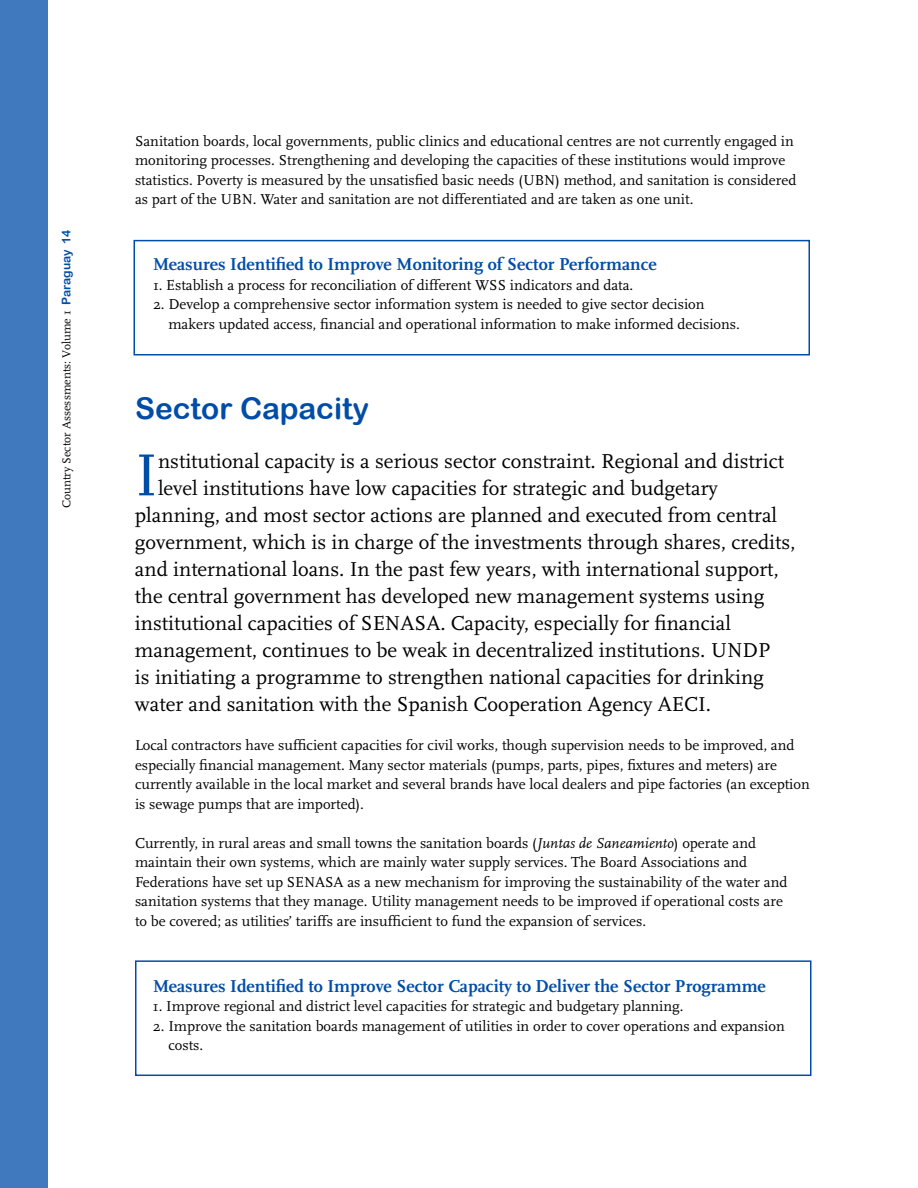
<style>
.page{position:relative;width:918px;height:1188px;background:#fff}
.page>*{position:absolute;margin:0;border:0;box-sizing:border-box;transform-origin:0 0}
.t1{font:61.95px "Scala";color:#004da8}
.t2{font:30px "Arial Rounded MT Bold";color:#004da8}
.t3{font:21px "Scala";color:#000}
.t4{font:700 18px "Scala";color:#004da8}
.t5{font:15px/19.5px "Scala";color:#000}
.t6{font:12px "Scala";color:#000}
.s1{font-family:"Arial Rounded MT Bold";color:#004da8}
.s2{font-style:italic}
</style>
<div class="page">
<div style="left:135px;top:960px;width:677px;height:116px;border:2px solid #004da8"></div>
<div style="left:0;top:0;width:48px;height:1188px;background:#4079be"></div>
<div style="left:134px;top:240px;width:676px;height:115px;border:2px solid #004da8"></div>
<p class="t6" style="left:60px;top:508px;width:280px;rotate:-90deg">Country Sector Assessments: Volume 1 <span class="s1">Paraguay 14</span></p>
<p class="t5" style="left:135px;top:132px;width:663px">Sanitation boards, local governments, public clinics and educational centres are not currently engaged in monitoring processes. Strengthening and developing the capacities of these institutions would improve statistics. Poverty is measured by the unsatisfied basic needs (UBN) method, and sanitation is considered as part of the UBN. Water and sanitation are not differentiated and are taken as one unit.</p>
<p class="t4" style="left:153px;top:254px;width:505px">Measures Identified to Improve Monitoring of Sector Performance</p>
<p class="t5" style="left:153px;top:276px;width:482px">1. Establish a process for reconciliation of different WSS indicators and data.</p>
<p class="t5" style="left:168px;top:295px;width:573px;text-indent:-15px">2. Develop a comprehensive sector information system is needed to give sector decision makers updated access, financial and operational information to make informed decisions.</p>
<h2 class="t2" style="left:135px;top:390px;width:236px">Sector Capacity</h2>
<h1 class="t1" style="left:135px;top:441px;width:25px">I</h1>
<h3 class="t3" style="left:158px;top:450px;width:627px">nstitutional capacity is a serious sector constraint. Regional and district</h3>
<h3 class="t3" style="left:158px;top:477px;width:561px">level institutions have low capacities for strategic and budgetary</h3>
<h3 class="t3" style="left:135px;top:504px;width:644px">planning, and most sector actions are planned and executed from central</h3>
<h3 class="t3" style="left:135px;top:531px;width:662px">government, which is in charge of the investments through shares, credits,</h3>
<h3 class="t3" style="left:135px;top:558px;width:645px">and international loans. In the past few years, with international support,</h3>
<h3 class="t3" style="left:135px;top:585px;width:631px">the central government has developed new management systems using</h3>
<h3 class="t3" style="left:135px;top:612px;width:597px">institutional capacities of SENASA. Capacity, especially for financial</h3>
<h3 class="t3" style="left:135px;top:639px;width:637px">management, continues to be weak in decentralized institutions. UNDP</h3>
<h3 class="t3" style="left:135px;top:666px;width:630px">is initiating a programme to strengthen national capacities for drinking</h3>
<h3 class="t3" style="left:135px;top:693px;width:578px">water and sanitation with the Spanish Cooperation Agency AECI.</h3>
<p class="t5" style="left:135px;top:736px;width:676px">Local contractors have sufficient capacities for civil works, though supervision needs to be improved, and especially financial management. Many sector materials (pumps, parts, pipes, fixtures and meters) are currently available in the local market and several brands have local dealers and pipe factories (an exception is sewage pumps that are imported).</p>
<p class="t5" style="left:135px;top:834px;width:654px">Currently, in rural areas and small towns the sanitation boards (<span class="s2">Juntas de Saneamiento</span>) operate and maintain their own systems, which are mainly water supply services. The Board Associations and Federations have set up SENASA as a new mechanism for improving the sustainability of the water and sanitation systems that they manage. Utility management needs to be improved if operational costs are to be covered; as utilities’ tariffs are insufficient to fund the expansion of services.</p>
<p class="t4" style="left:153px;top:976px;width:614px">Measures Identified to Improve Sector Capacity to Deliver the Sector Programme</p>
<p class="t5" style="left:153px;top:997px;width:532px">1. Improve regional and district level capacities for strategic and budgetary planning.</p>
<p class="t5" style="left:168px;top:1017px;width:618px;text-indent:-15px">2. Improve the sanitation boards management of utilities in order to cover operations and expansion costs.</p>
</div>
